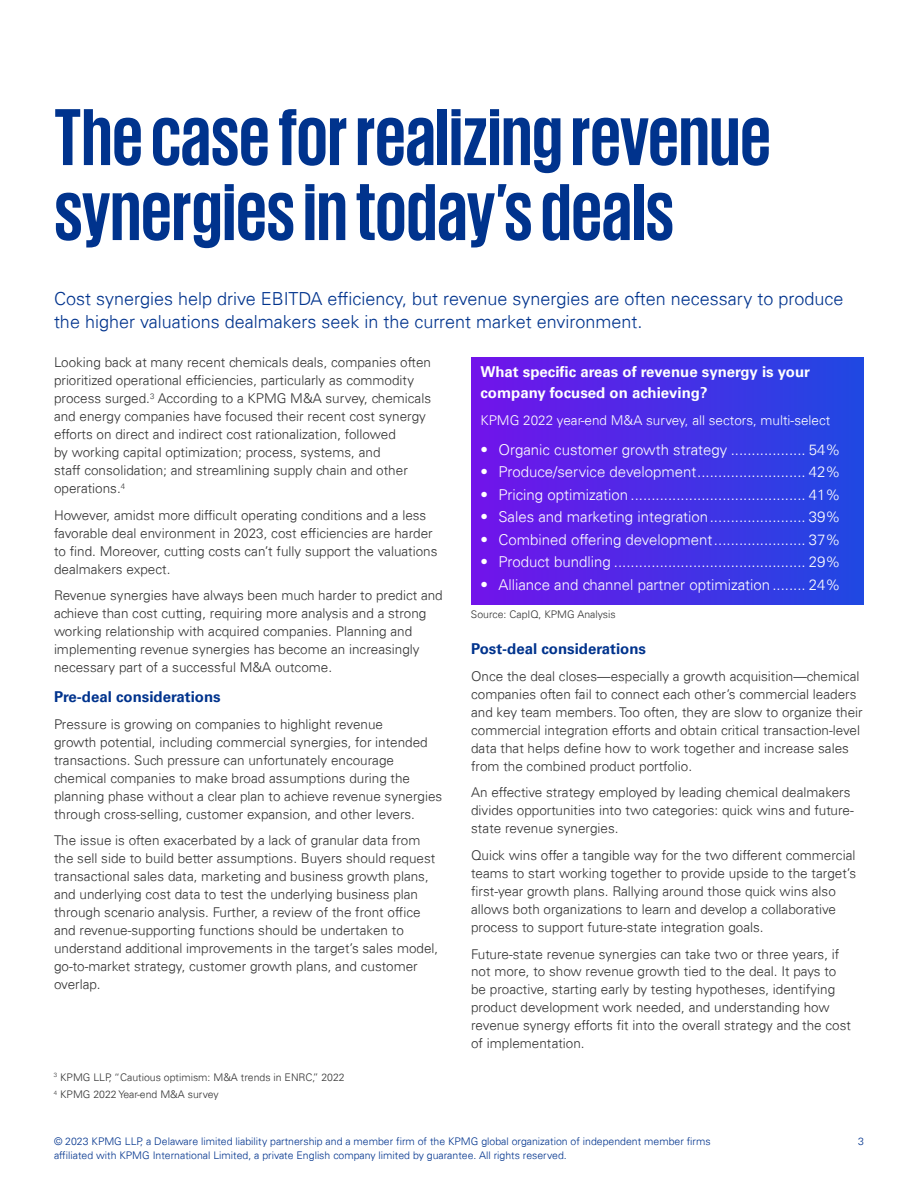
<style>
.page{position:relative;width:918px;height:1188px;background:#fff}
.page>*{position:absolute;margin:0;border:0;box-sizing:border-box;transform-origin:0 0}
.t1{font:700 82.5px/75px "KPMG";color:#00338d}
.t2{font:300 18px/24px "Univers 45";color:#00338d}
.t3{font:300 15px "Univers 45";color:#fff}
.t4{font:700 15px/21px "Univers 65";color:#fff}
.t5{font:700 15px "Univers 65";color:#00338d}
.t6{font:300 13.5px/18px "Univers 45";color:#333}
.t7{font:300 13.5px "Univers 45";color:#fff}
.t8{font:300 10.5px "Univers 45";color:#00338d}
.t9{font:300 10.5px/17.1px "Univers 45";color:#333}
</style>
<div class="page">
<div style="left:471px;top:357px;width:393px;height:248px;background:linear-gradient(to right,#7213ea,#1f49e2)"></div>
<h1 class="t1" style="left:54px;top:97px;width:718px">The case for realizing revenue synergies in today’s deals</h1>
<h2 class="t2" style="left:54px;top:286px;width:791px">Cost synergies help drive EBITDA efficiency, but revenue synergies are often necessary to produce the higher valuations dealmakers seek in the current market environment.</h2>
<p class="t6" style="left:54px;top:353px;width:379px">Looking back at many recent chemicals deals, companies often prioritized operational efficiencies, particularly as commodity process surged.<sup>3</sup> According to a KPMG M&amp;A survey, chemicals and energy companies have focused their recent cost synergy efforts on direct and indirect cost rationalization, followed<br>by working capital optimization; process, systems, and<br>staff consolidation; and streamlining supply chain and other operations.<sup>4</sup></p>
<p class="t6" style="left:54px;top:506px;width:385px">However, amidst more difficult operating conditions and a less favorable deal environment in 2023, cost efficiencies are harder to find. Moreover, cutting costs can’t fully support the valuations dealmakers expect.</p>
<p class="t6" style="left:54px;top:587px;width:390px">Revenue synergies have always been much harder to predict and achieve than cost cutting, requiring more analysis and a strong working relationship with acquired companies. Planning and implementing revenue synergies has become an increasingly necessary part of a successful M&amp;A outcome.</p>
<p class="t5" style="left:54px;top:688px;width:168px">Pre-deal considerations</p>
<p class="t6" style="left:54px;top:715px;width:390px">Pressure is growing on companies to highlight revenue<br>growth potential, including commercial synergies, for intended transactions. Such pressure can unfortunately encourage chemical companies to make broad assumptions during the planning phase without a clear plan to achieve revenue synergies through cross-selling, customer expansion, and other levers.</p>
<p class="t6" style="left:54px;top:832px;width:386px">The issue is often exacerbated by a lack of granular data from the sell side to build better assumptions. Buyers should request transactional sales data, marketing and business growth plans, and underlying cost data to test the underlying business plan through scenario analysis. Further, a review of the front office and revenue-supporting functions should be undertaken to understand additional improvements in the target’s sales model, go-to-market strategy, customer growth plans, and customer overlap.</p>
<p class="t4" style="left:480px;top:362px;width:331px">What specific areas of revenue synergy is your company focused on achieving?</p>
<p class="t7" style="left:480px;top:412px;width:351px">KPMG 2022 year-end M&amp;A survey, all sectors, multi-select</p>
<p class="t3" style="left:480px;top:440px;width:361px">• Organic customer growth strategy .................. 54%</p>
<p class="t3" style="left:480px;top:463px;width:361px">• Produce/service development.......................... 42%</p>
<p class="t3" style="left:480px;top:485px;width:361px">• Pricing optimization .......................................... 41%</p>
<p class="t3" style="left:480px;top:508px;width:361px">• Sales and marketing integration....................... 39%</p>
<p class="t3" style="left:480px;top:530px;width:361px">• Combined offering development...................... 37%</p>
<p class="t3" style="left:480px;top:553px;width:361px">• Product bundling .............................................. 29%</p>
<p class="t3" style="left:480px;top:575px;width:361px">• Alliance and channel partner optimization........ 24%</p>
<p class="t9" style="left:471px;top:606px;width:146px">Source: CapIQ, KPMG Analysis</p>
<p class="t5" style="left:471px;top:640px;width:176px">Post-deal considerations</p>
<p class="t6" style="left:471px;top:667px;width:393px">Once the deal closes—especially a growth acquisition—chemical companies often fail to connect each other’s commercial leaders and key team members. Too often, they are slow to organize their commercial integration efforts and obtain critical transaction-level data that helps define how to work together and increase sales from the combined product portfolio.</p>
<p class="t6" style="left:471px;top:783px;width:384px">An effective strategy employed by leading chemical dealmakers divides opportunities into two categories: quick wins and future&shy;state revenue synergies.</p>
<p class="t6" style="left:471px;top:846px;width:387px">Quick wins offer a tangible way for the two different commercial teams to start working together to provide upside to the target’s first-year growth plans. Rallying around those quick wins also allows both organizations to learn and develop a collaborative process to support future-state integration goals.</p>
<p class="t6" style="left:471px;top:945px;width:381px">Future-state revenue synergies can take two or three years, if not more, to show revenue growth tied to the deal. It pays to be proactive, starting early by testing hypotheses, identifying product development work needed, and understanding how revenue synergy efforts fit into the overall strategy and the cost of implementation.</p>
<p class="t9" style="left:54px;top:1069px;width:292px"><sup>3</sup> KPMG LLP, “Cautious optimism: M&amp;A trends in ENRC,” 2022<br><sup>4</sup> KPMG 2022 Year-end M&amp;A survey</p>
<p class="t8" style="left:54px;top:1135px;width:658px">© 2023 KPMG LLP, a Delaware limited liability partnership and a member firm of the KPMG global organization of independent member firms</p>
<p class="t8" style="left:858px;top:1135px;width:7px">3</p>
<p class="t8" style="left:54px;top:1149px;width:514px">affiliated with KPMG International Limited, a private English company limited by guarantee. All rights reserved.</p>
</div>
